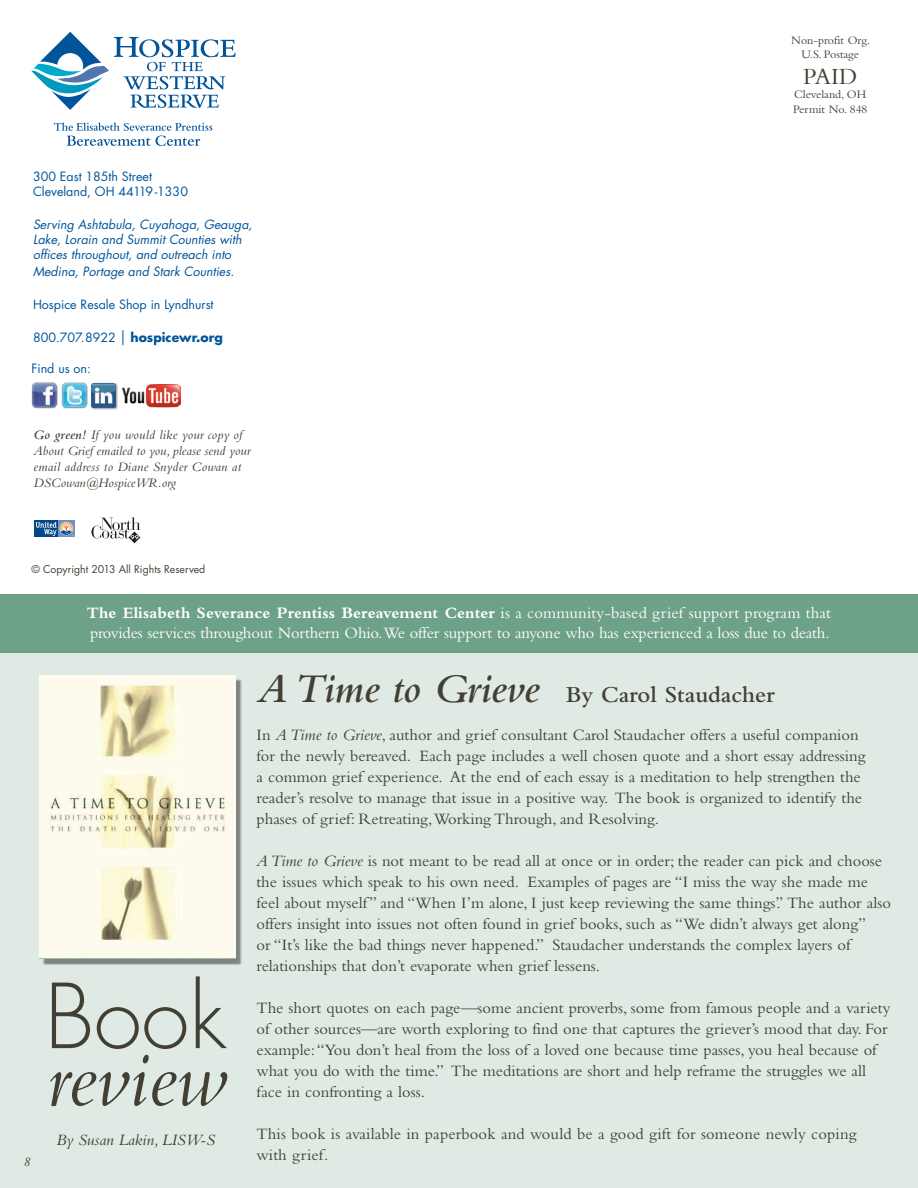
<style>
.page{position:relative;width:918px;height:1188px;background:#fff}
.page>*{position:absolute;margin:0;border:0;box-sizing:border-box;transform-origin:0 0}
.t1{font:300 87px "Futura Std";color:#424032}
.t2{font:italic 81px "Bembo Std";color:#424032}
.t3{font:24px "Bembo Std";color:#424032}
.t4{font:600 23.85px "Bembo Std";color:#424032}
.t5{font:16.5px/21px "Bembo Std";color:#424032}
.t6{font:16.5px/19.8px "Bembo Std";letter-spacing:-.01em;color:#fff}
.t7{font:italic 16.5px "Bembo Std";color:#424032}
.t8{font:italic 13.5px/16.2px "Bembo Std";color:#424032}
.t9{font:italic 12.45px/15px "Futura Std";color:#00549a}
.t10{font:12.45px/15px "Futura Std";color:#00549a}
.t11{font:700 12.45px "Futura Std";color:#00549a}
.t12{font:12px/14.4px "Bembo Std";color:#424032;text-align:center}
.t13{font:10.5px "Futura Std";color:#424032}
.s1{font-weight:400}
.s2{font-weight:400;font-size:15px}
.s3{font-weight:600}
.s4{font-weight:700}
.s5{font-style:italic;font-size:42.45px}
.s6{font-style:italic}
</style>
<div class="page">
<svg style="left:91px;top:517px;width:50px;height:26px"></svg>
<svg style="left:31px;top:31px;width:205px;height:79px"></svg>
<svg style="left:54px;top:123px;width:158px;height:23px"></svg>
<svg style="left:58px;top:520px;width:16px;height:17px"></svg>
<div style="left:34px;top:520px;width:24px;height:17px;background:#03478a"></div>
<svg style="left:36px;top:522px;width:37px;height:14px"></svg>
<div style="left:90px;top:382px;width:28px;height:28px;background:#1c1c1a;opacity:.5"></div>
<img style="left:91px;top:383px;width:25px;height:24px">
<img style="left:32px;top:382px;width:26px;height:26px">
<img style="left:61px;top:382px;width:26px;height:26px">
<img style="left:123px;top:384px;width:57px;height:23px">
<div style="left:0;top:644px;width:918px;height:544px;background:#e0eae4"></div>
<div style="left:0;top:594px;width:918px;height:58px;background:#6da188"></div>
<div style="left:42px;top:678px;width:201px;height:287px;background:#1c1c1a;opacity:.5"></div>
<img style="left:39px;top:675px;width:197px;height:283px">
<p class="t10" style="left:33px;top:169px;width:157px">300 East 185th Street<br>Cleveland, OH 44119-1330</p>
<p class="t9" style="left:33px;top:217px;width:221px">Serving Ashtabula, Cuyahoga, Geauga,<br>Lake, Lorain and Summit Counties with offices throughout, and outreach into</p>
<p class="t9" style="left:33px;top:264px;width:203px">Medina, Portage and Stark Counties.</p>
<p class="t10" style="left:33px;top:297px;width:182px">Hospice Resale Shop in Lyndhurst</p>
<p class="t11" style="left:33px;top:329px;width:192px"><span class="s1">800.707.8922</span> <span class="s2">|</span> hospicewr.org</p>
<p class="t10" style="left:32px;top:361px;width:61px">Find us on:</p>
<p class="t8" style="left:33px;top:426px;width:218px"><span class="s3">Go green!</span> If you would like your copy of About Grief emailed to you, please send your email address to Diane Snyder Cowan at DSCowan@HospiceWR.org</p>
<p class="t13" style="left:32px;top:562px;width:175px">© Copyright 2013 All Rights Reserved</p>
<p class="t12" style="left:791px;top:33px;width:81px">Non-profit Org.<br>U.S. Postage</p>
<h3 class="t3" style="left:803px;top:62px;width:56px">PAID</h3>
<p class="t12" style="left:793px;top:87px;width:76px;text-align:left">Cleveland, OH<br>Permit No. 848</p>
<p class="t6" style="left:87px;top:603px;width:746px"><span class="s4">The Elisabeth Severance Prentiss Bereavement Center</span> is a community-based grief support program that provides services throughout Northern Ohio. We offer support to anyone who has experienced a loss due to death.</p>
<p class="t8" style="left:24px;top:1153px;width:8px">8</p>
<h1 class="t1" style="left:45px;top:964px;width:183px">Book</h1>
<h2 class="t2" style="left:46px;top:1032px;width:180px">review</h2>
<p class="t7" style="left:56px;top:1130px;width:160px">By Susan Lakin, LISW-S</p>
<h3 class="t4" style="left:256px;top:681px;width:520px"><span class="s5">A Time to Grieve</span> By Carol Staudacher</h3>
<p class="t5" style="left:257px;top:724px;width:610px">In <span class="s6">A Time to Grieve</span>, author and grief consultant Carol Staudacher offers a useful companion for the newly bereaved. Each page includes a well chosen quote and a short essay addressing a common grief experience. At the end of each essay is a meditation to help strengthen the reader’s resolve to manage that issue in a positive way. The book is organized to identify the phases of grief: Retreating, Working Through, and Resolving.</p>
<p class="t5" style="left:257px;top:850px;width:636px"><span class="s6">A Time to Grieve</span> is not meant to be read all at once or in order; the reader can pick and choose the issues which speak to his own need. Examples of pages are “I miss the way she made me feel about myself” and “When I’m alone, I just keep reviewing the same things”. The author also offers insight into issues not often found in grief books, such as “We didn’t always get along”<br>or “It’s like the bad things never happened.” Staudacher understands the complex layers of relationships that don’t evaporate when grief lessens.</p>
<p class="t5" style="left:257px;top:997px;width:635px">The short quotes on each page—some ancient proverbs, some from famous people and a variety of other sources—are worth exploring to find one that captures the griever’s mood that day. For example: “You don’t heal from the loss of a loved one because time passes, you heal because of what you do with the time.” The meditations are short and help reframe the struggles we all face in confronting a loss.</p>
<p class="t5" style="left:257px;top:1123px;width:602px">This book is available in paperbook and would be a good gift for someone newly coping with grief.</p>
</div>
